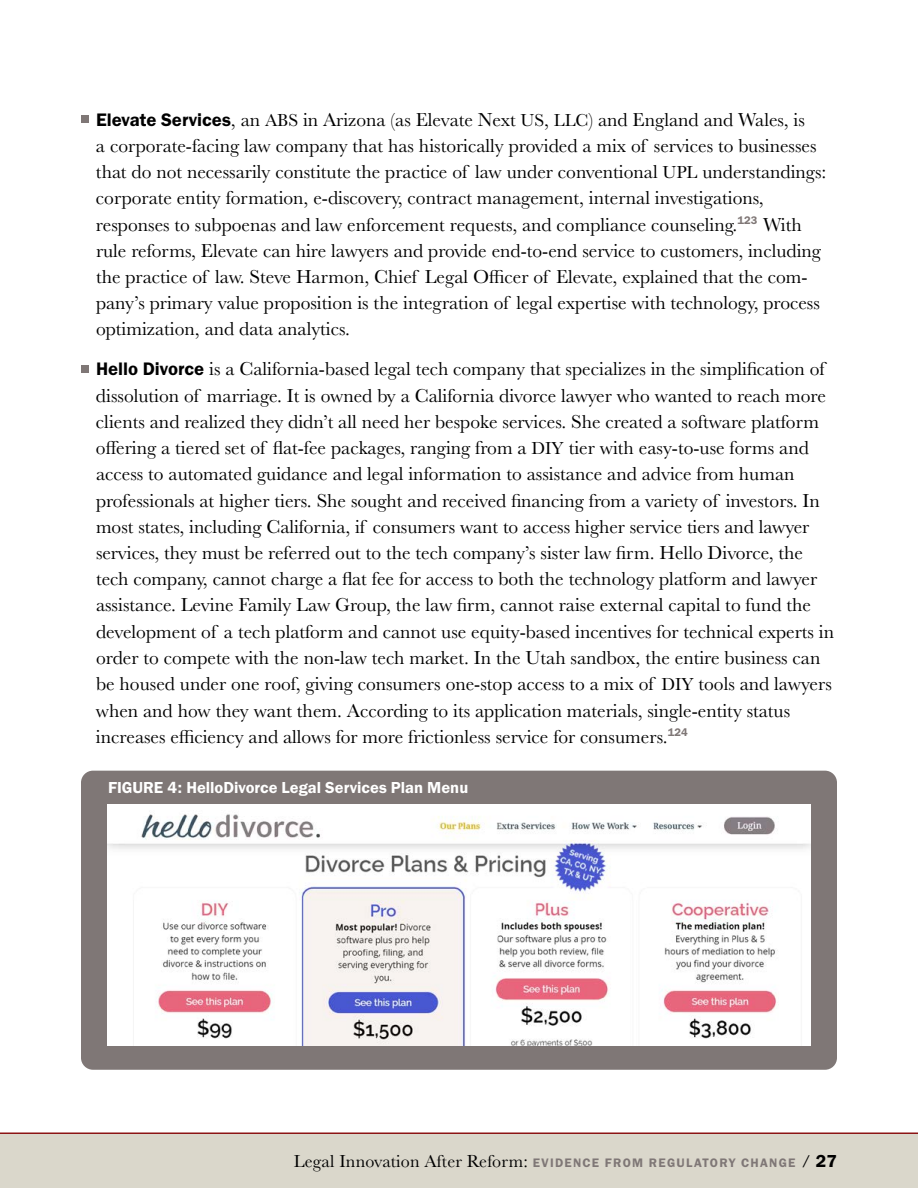
<style>
.page{position:relative;width:918px;height:1188px;background:#fff}
.page>*{position:absolute;margin:0;border:0;box-sizing:border-box;transform-origin:0 0}
.t1{font:19.5px/26.2px "Baskerville";color:#000}
.t2{font:18px "Baskerville";letter-spacing:.01em;color:#000}
.t3{font:16.5px "Franklin Gothic URW Dem";color:#fff}
.s1{font-family:"Franklin Gothic URW Dem";font-size:18.75px}
.s2{font-size:18px}
.s3{font-family:"Franklin Gothic URW Dem";font-size:12.75px;color:#7f7776}
.s4{font-family:"Franklin Gothic URW Dem"}
</style>
<div class="page">
<div style="left:0;top:1134px;width:918px;height:54px;background:#dad7cb"></div>
<hr style="left:0;top:1132px;width:918px;height:2px;background:#8c1515">
<div style="left:81px;top:115px;width:7px;height:8px;background:#7f7776"></div>
<div style="left:81px;top:365px;width:7px;height:7px;background:#7f7776"></div>
<div style="left:81px;top:771px;width:756px;height:299px;background:#7f7776;border-radius:12px"></div>
<img style="left:107px;top:804px;width:704px;height:241px">
<p class="t1" style="left:96px;top:106px;width:732px"><span class="s1">Elevate Services</span>, an <span class="s2">ABS</span> in Arizona (as Elevate Next <span class="s2">US</span>, <span class="s2">LLC</span>) and England and Wales, is<br>a corporate-facing law company that has historically provided a mix of services to businesses that do not necessarily constitute the practice of law under conventional <span class="s2">UPL</span> understandings: corporate entity formation, e-discovery, contract management, internal investigations, responses to subpoenas and law enforcement requests, and compliance counseling.<sup>123</sup> With rule reforms, Elevate can hire lawyers and provide end-to-end service to customers, including the practice of law. Steve Harmon, Chief Legal Officer of Elevate, explained that the com&shy;pany’s primary value proposition is the integration of legal expertise with technology, process optimization, and data analytics.</p>
<p class="t1" style="left:96px;top:356px;width:740px"><span class="s1">Hello Divorce</span> is a California-based legal tech company that specializes in the simplification of dissolution of marriage. It is owned by a California divorce lawyer who wanted to reach more clients and realized they didn’t all need her bespoke services. She created a software platform offering a tiered set of flat-fee packages, ranging from a <span class="s2">DIY</span> tier with easy-to-use forms and access to automated guidance and legal information to assistance and advice from human professionals at higher tiers. She sought and received financing from a variety of investors. In most states, including California, if consumers want to access higher service tiers and lawyer services, they must be referred out to the tech company’s sister law firm. Hello Divorce, the tech company, cannot charge a flat fee for access to both the technology platform and lawyer assistance. Levine Family Law Group, the law firm, cannot raise external capital to fund the development of a tech platform and cannot use equity-based incentives for technical experts in order to compete with the non-law tech market. In the Utah sandbox, the entire business can be housed under one roof, giving consumers one-stop access to a mix of <span class="s2">DIY</span> tools and lawyers when and how they want them. According to its application materials, single-entity status increases efficiency and allows for more frictionless service for consumers.<sup>124</sup></p>
<p class="t3" style="left:108px;top:778px;width:362px">FIGURE 4: HelloDivorce Legal Services Plan Menu</p>
<p class="t2" style="left:294px;top:1149px;width:545px">Legal Innovation After Reform: <span class="s3">EVIDENCE FROM REGULATORY CHANGE</span> / <span class="s4">27</span></p>
</div>
